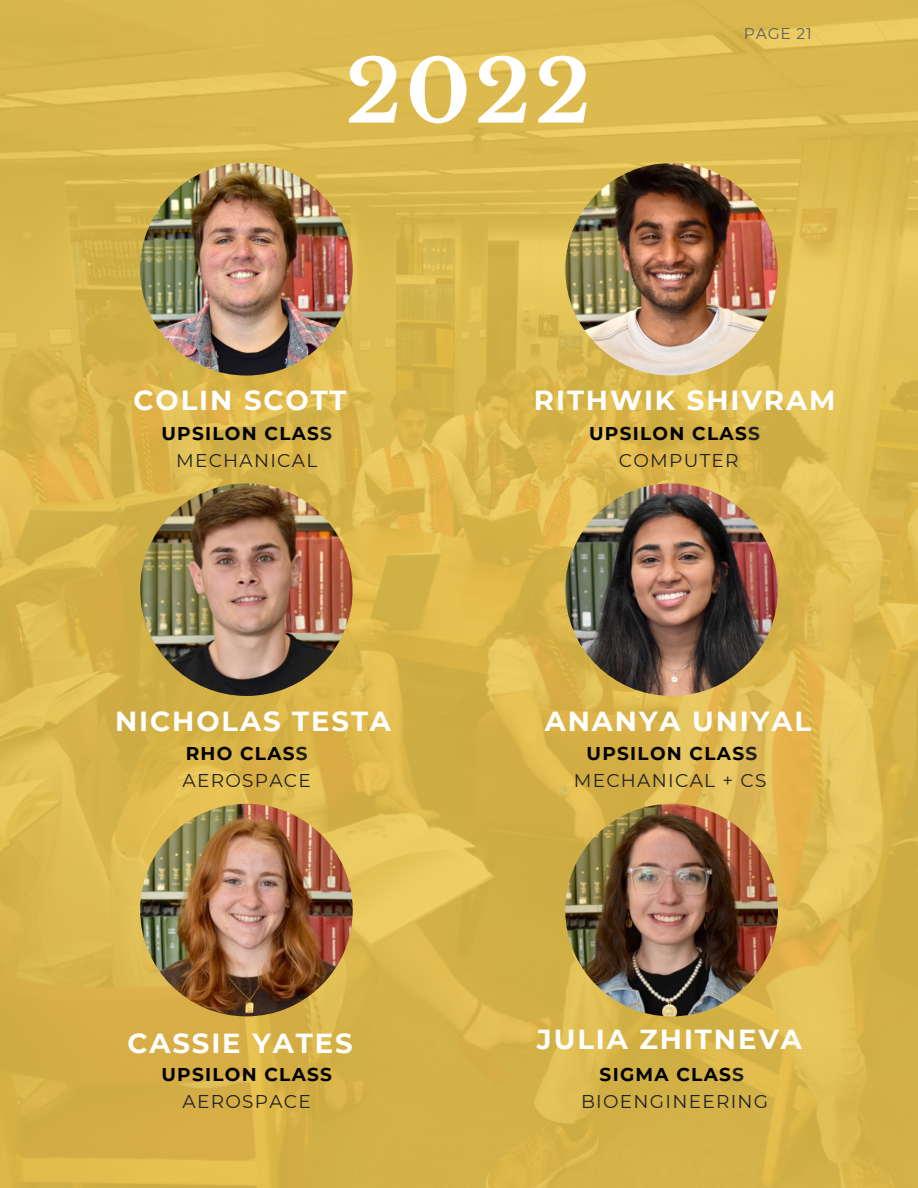
<style>
.page{position:relative;width:918px;height:1188px;background:#fff}
.page>*{position:absolute;margin:0;border:0;box-sizing:border-box;transform-origin:0 0}
.t1{font:700 85.8px "Libre Baskerville";color:#fff}
.t2{font:700 27.45px "Montserrat";letter-spacing:.07em;color:#fff}
.t3{font:700 18.45px "Montserrat";letter-spacing:.07em;color:#000}
.t4{font:18.45px "Montserrat";letter-spacing:.07em;color:#222}
.t5{font:15.6px "Montserrat";letter-spacing:.05em;color:#5e5e5e}
.s1{color:#222}
</style>
<div class="page">
<img style="left:0;top:0;width:918px;height:1188px">
<img style="left:565px;top:163px;width:213px;height:213px;border-radius:50%">
<img style="left:140px;top:163px;width:213px;height:213px;border-radius:50%">
<img style="left:565px;top:483px;width:213px;height:213px;border-radius:50%">
<img style="left:140px;top:483px;width:213px;height:213px;border-radius:50%">
<img style="left:565px;top:804px;width:213px;height:212px;border-radius:50%">
<img style="left:140px;top:804px;width:213px;height:212px;border-radius:50%">
<p class="t1" style="left:346px;top:39px;width:247px">2022</p>
<p class="t5" style="left:744px;top:24px;width:69px">PAGE 21</p>
<p class="t2" style="left:133px;top:384px;width:215px">COLIN SCOTT</p>
<p class="t2" style="left:534px;top:384px;width:303px">RITHWIK SHIVRAM</p>
<p class="t3" style="left:161px;top:422px;width:172px">UPSILON CLAS<span class="s1">S</span></p>
<p class="t4" style="left:176px;top:449px;width:143px">MECHANICAL</p>
<p class="t3" style="left:589px;top:422px;width:172px">UPSILON CLAS<span class="s1">S</span></p>
<p class="t4" style="left:619px;top:449px;width:121px">COMPUTER</p>
<p class="t2" style="left:115px;top:704px;width:277px">NICHOLAS TESTA</p>
<p class="t2" style="left:545px;top:704px;width:268px">ANANYA UNIYAL</p>
<p class="t3" style="left:186px;top:743px;width:124px">RHO CLAS<span class="s1">S</span></p>
<p class="t4" style="left:183px;top:770px;width:130px">AEROSPACE</p>
<p class="t3" style="left:587px;top:743px;width:172px">UPSILON CLAS<span class="s1">S</span></p>
<p class="t4" style="left:574px;top:770px;width:194px">MECHANICAL + CS</p>
<p class="t2" style="left:127px;top:1026px;width:227px">CASSIE YATES</p>
<p class="t2" style="left:537px;top:1023px;width:266px">JULIA ZHITNEVA</p>
<p class="t3" style="left:161px;top:1063px;width:172px">UPSILON CLASS</p>
<p class="t4" style="left:182px;top:1090px;width:130px">AEROSPACE</p>
<p class="t3" style="left:600px;top:1063px;width:146px">SIGMA CLAS<span class="s1">S</span></p>
<p class="t4" style="left:581px;top:1090px;width:189px">BIOENGINEERING</p>
</div>
